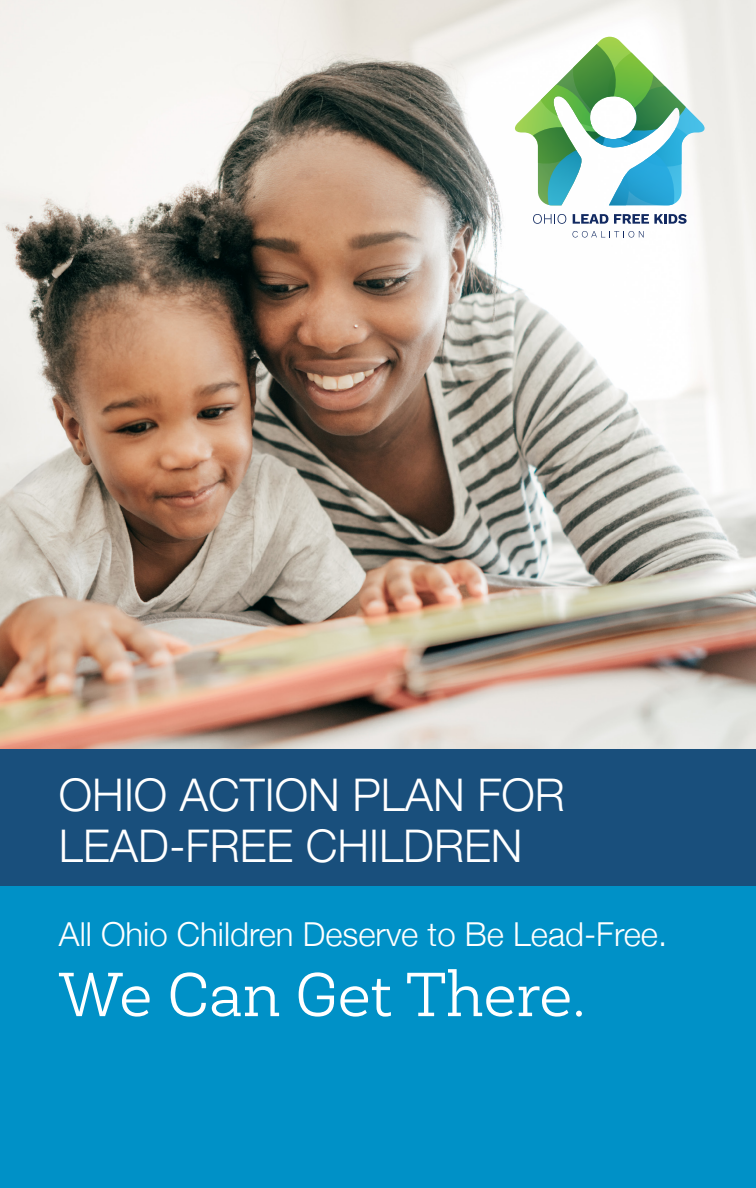
<style>
.page{position:relative;width:756px;height:1188px;background:#fff}
.page>*{position:absolute;margin:0;border:0;box-sizing:border-box;transform-origin:0 0}
.t1{font:300 63px "Newslab";color:#fff}
.t2{font:300 45px/51px "Helvetica Neue";color:#fff}
.t3{font:300 33px "Helvetica Neue";color:#fff}
</style>
<div class="page">
<div style="left:0;top:773px;width:756px;height:415px;background:#0091c7"></div>
<img style="left:0;top:0;width:756px;height:750px">
<div style="left:0;top:750px;width:756px;height:136px;background:#194f7c"></div>
<svg style="left:513px;top:37px;width:194px;height:168px"></svg>
<svg style="left:533px;top:214px;width:33px;height:10px"></svg>
<svg style="left:573px;top:214px;width:35px;height:10px"></svg>
<svg style="left:614px;top:214px;width:73px;height:10px"></svg>
<svg style="left:572px;top:231px;width:72px;height:7px"></svg>
<h2 class="t2" style="left:59px;top:766px;width:508px">OHIO ACTION PLAN FOR<br>LEAD-FREE CHILDREN</h2>
<p class="t3" style="left:59px;top:908px;width:610px">All Ohio Children Deserve to Be Lead-Free.</p>
<h1 class="t1" style="left:59px;top:956px;width:528px">We Can Get There.</h1>
</div>
